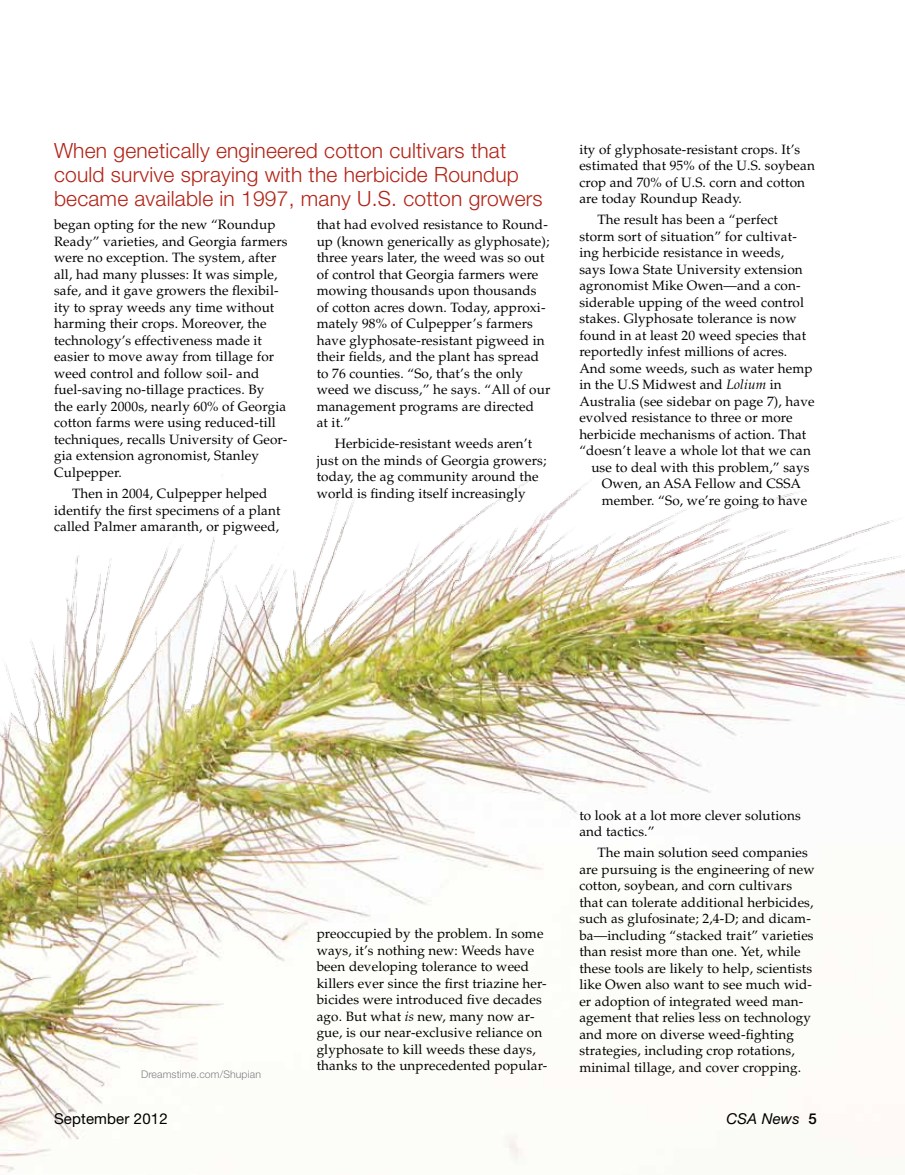
<style>
.page{position:relative;width:905px;height:1175px;background:#fff}
.page>*{position:absolute;margin:0;border:0;box-sizing:border-box;transform-origin:0 0}
.t1{font:300 21px/24px "Helvetica Neue LT Std";letter-spacing:.01em;color:#b32317}
.t2{font:15px "Helvetica Neue LT Std";letter-spacing:.01em;color:#000}
.t3{font:italic 15px "Helvetica Neue LT Std";letter-spacing:.01em;color:#000}
.t4{font:13.5px/16.5px "Palatino";letter-spacing:.01em;color:#000}
.t5{font:300 10.5px "Helvetica Neue LT Std";letter-spacing:.01em;color:#807f83}
.s1{font-style:italic}
.s2{font-weight:500;font-style:normal}
</style>
<div class="page">
<img style="left:192px;top:474px;width:712px;height:689px">
<img style="left:0;top:533px;width:192px;height:640px">
<h1 class="t1" style="left:54px;top:138px;width:490px">When genetically engineered cotton cultivars that could survive spraying with the herbicide Roundup became available in 1997, many U.S. cotton growers</h1>
<p class="t4" style="left:54px;top:217px;width:235px">began opting for the new “Roundup Ready” varieties, and Georgia farmers were no exception. The system, after all, had many plusses: It was simple, safe, and it gave growers the flexibil&shy;ity to spray weeds any time without harming their crops. Moreover, the technology’s effectiveness made it easier to move away from tillage for weed control and follow soil- and fuel-saving no-tillage practices. By<br>the early 2000s, nearly 60% of Georgia cotton farms were using reduced-till techniques, recalls University of Geor&shy;gia extension agronomist, Stanley Culpepper.</p>
<p class="t4" style="left:54px;top:485px;width:228px;text-align:center">Then in 2004, Culpepper helped identify the first specimens of a plant called Palmer amaranth, or pigweed,</p>
<p class="t4" style="left:317px;top:217px;width:235px">that had evolved resistance to Round&shy;up (known generically as glyphosate); three years later, the weed was so out of control that Georgia farmers were mowing thousands upon thousands of cotton acres down. Today, approxi&shy;mately 98% of Culpepper’s farmers have glyphosate-resistant pigweed in their fields, and the plant has spread to 76 counties. “So, that’s the only weed we discuss,” he says. “All of our management programs are directed<br>at it.”</p>
<p class="t4" style="left:317px;top:436px;width:231px;text-indent:18px">Herbicide-resistant weeds aren’t just on the minds of Georgia growers; today, the ag community around the world is finding itself increasingly</p>
<p class="t4" style="left:579px;top:141px;width:237px">ity of glyphosate-resistant crops. It’s estimated that 95% of the U.S. soybean crop and 70% of U.S. corn and cotton are today Roundup Ready.</p>
<p class="t4" style="left:597px;top:211px;width:182px">The result has been a “perfect</p>
<p class="t4" style="left:579px;top:228px;width:219px">storm sort of situation” for cultivat-</p>
<p class="t4" style="left:579px;top:244px;width:206px">ing herbicide resistance in weeds,</p>
<p class="t4" style="left:579px;top:261px;width:225px">says Iowa State University extension</p>
<p class="t4" style="left:579px;top:277px;width:223px">agronomist Mike Owen—and a con-</p>
<p class="t4" style="left:579px;top:294px;width:226px">siderable upping of the weed control</p>
<p class="t4" style="left:579px;top:310px;width:219px">stakes. Glyphosate tolerance is now</p>
<p class="t4" style="left:579px;top:327px;width:228px">found in at least 20 weed species that</p>
<p class="t4" style="left:579px;top:343px;width:209px">reportedly infest millions of acres.</p>
<p class="t4" style="left:579px;top:360px;width:235px">And some weeds, such as water hemp</p>
<p class="t4" style="left:579px;top:376px;width:204px">in the U.S Midwest and <span class="s1">Lolium</span> in</p>
<p class="t4" style="left:579px;top:393px;width:237px">Australia (see sidebar on page 7), have</p>
<p class="t4" style="left:579px;top:409px;width:215px">evolved resistance to three or more</p>
<p class="t4" style="left:579px;top:426px;width:228px">herbicide mechanisms of action. That</p>
<p class="t4" style="left:579px;top:442px;width:233px">“doesn’t leave a whole lot that we can</p>
<p class="t4" style="left:591px;top:459px;width:220px">use to deal with this problem,” says</p>
<p class="t4" style="left:602px;top:475px;width:201px">Owen, an ASA Fellow and CSSA</p>
<p class="t4" style="left:602px;top:492px;width:207px">member. “So, we’re going to have</p>
<p class="t5" style="left:141px;top:1067px;width:121px">Dreamstime.com/Shupian</p>
<p class="t4" style="left:317px;top:925px;width:232px">preoccupied by the problem. In some ways, it’s nothing new: Weeds have been developing tolerance to weed killers ever since the first triazine her&shy;bicides were introduced five decades ago. But what <span class="s1">is</span> new, many now ar&shy;gue, is our near-exclusive reliance on glyphosate to kill weeds these days, thanks to the unprecedented popular-</p>
<p class="t4" style="left:579px;top:807px;width:223px">to look at a lot more clever solutions and tactics.”</p>
<p class="t4" style="left:579px;top:844px;width:237px;text-indent:18px">The main solution seed companies are pursuing is the engineering of new cotton, soybean, and corn cultivars that can tolerate additional herbicides, such as glufosinate; 2,4-D; and dicam&shy;ba—including “stacked trait” varieties than resist more than one. Yet, while these tools are likely to help, scientists like Owen also want to see much wid&shy;er adoption of integrated weed man&shy;agement that relies less on technology and more on diverse weed-fighting strategies, including crop rotations, minimal tillage, and cover cropping.</p>
<p class="t2" style="left:54px;top:1109px;width:115px">September 2012</p>
<p class="t3" style="left:726px;top:1109px;width:92px">CSA News <span class="s2">5</span></p>
</div>
